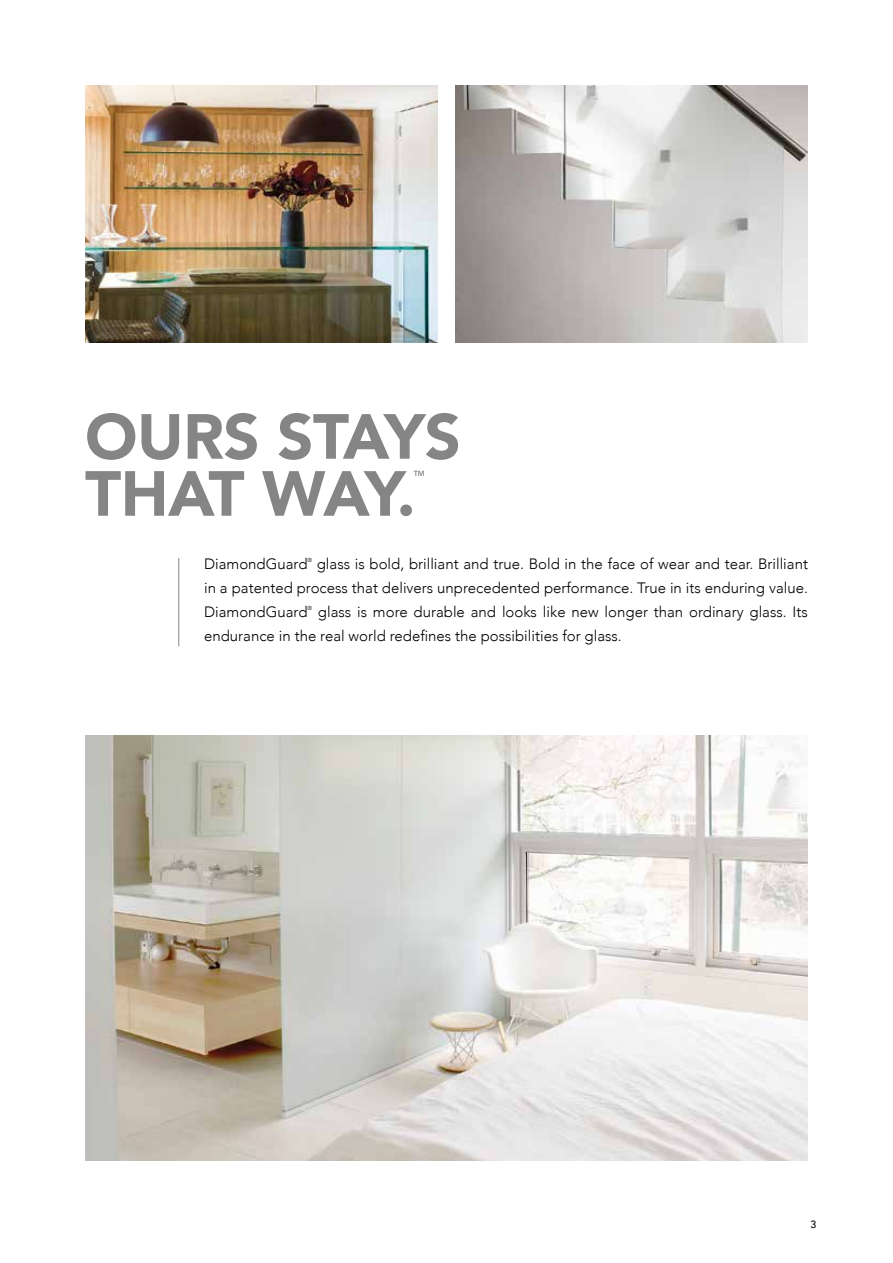
<style>
.page{position:relative;width:893px;height:1263px;background:#fff}
.page>*{position:absolute;margin:0;border:0;box-sizing:border-box;transform-origin:0 0}
.t1{font:900 63px/57px "Avenir LT Com";letter-spacing:-.02em;color:#868586}
.t2{font:300 15px/24px "Avenir LT Com";color:#000;text-align:justify}
.t3{font:500 10.5px "Avenir LT Com";color:#000}
.t4{font:800 7.35px "Avenir LT Com";color:#868586}
.t5{font:300 5.7px "Avenir LT Com";color:#000}
</style>
<div class="page">
<img style="left:85px;top:85px;width:352px;height:257px">
<img style="left:455px;top:85px;width:353px;height:257px">
<img style="left:85px;top:736px;width:723px;height:425px">
<hr style="left:179px;top:558px;width:1px;height:88px;background:#868586">
<h1 class="t1" style="left:85px;top:408px;width:373px;text-indent:192px">STAYS<br>THAT WAY.</h1>
<h1 class="t1" style="left:85px;top:408px;width:44px">OURS</h1>
<p class="t4" style="left:414px;top:469px;width:13px">TM</p>
<p class="t2" style="left:204px;top:552px;width:105px">DiamondGuard</p>
<p class="t5" style="left:307px;top:556px;width:6px">®</p>
<p class="t2" style="left:204px;top:552px;width:605px;text-indent:113px">glass is bold, brilliant and true. Bold in the face of wear and tear. Brilliant in a patented process that delivers unprecedented performance. True in its enduring value.<br>DiamondGuard</p>
<p class="t5" style="left:307px;top:604px;width:6px">®</p>
<p class="t2" style="left:204px;top:600px;width:605px;text-indent:114px">glass is more durable and looks like new longer than ordinary glass. Its endurance in the real world redefines the possibilities for glass.</p>
<p class="t3" style="left:811px;top:1218px;width:7px">3</p>
</div>
